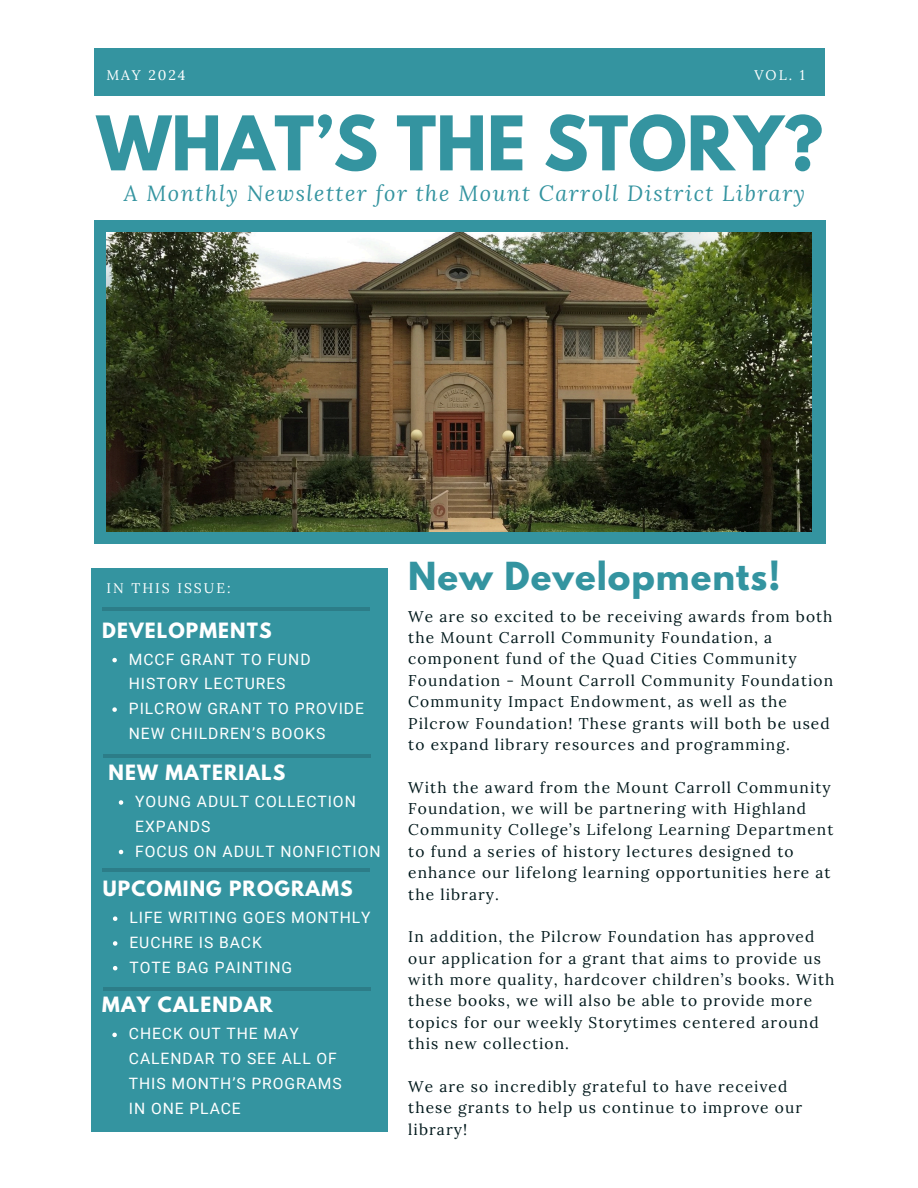
<style>
.page{position:relative;width:918px;height:1188px;background:#fff}
.page>*{position:absolute;margin:0;border:0;box-sizing:border-box;transform-origin:0 0}
.t1{font:700 66.6px "League Spartan";color:#3494a0}
.t2{font:700 34.2px "League Spartan";letter-spacing:.03em;color:#3494a0}
.t3{font:italic 21.75px "Lora";letter-spacing:.07em;color:#3494a0}
.t4{font:700 18.75px "League Spartan";letter-spacing:.06em;color:#fff}
.t5{font:15.6px/24.8px "Roboto";letter-spacing:.06em;color:#fff}
.t6{font:15.45px/21.3px "Lora";letter-spacing:.07em;color:#00181b}
.t7{font:13.95px "Lora";letter-spacing:.14em;color:#fff}
</style>
<div class="page">
<div style="left:92px;top:569px;width:296px;height:563px;background:#3494a0"></div>
<hr style="left:102px;top:608px;width:268px;height:3px;background:#000">
<hr style="left:103px;top:755px;width:268px;height:3px;background:#000">
<hr style="left:102px;top:868px;width:268px;height:3px;background:#000">
<hr style="left:103px;top:987px;width:268px;height:3px;background:#000">
<svg style="left:112px;top:658px;width:5px;height:4px"></svg>
<svg style="left:112px;top:707px;width:5px;height:5px"></svg>
<svg style="left:113px;top:916px;width:4px;height:5px"></svg>
<svg style="left:113px;top:941px;width:4px;height:5px"></svg>
<svg style="left:113px;top:966px;width:4px;height:4px"></svg>
<svg style="left:119px;top:800px;width:4px;height:5px"></svg>
<svg style="left:119px;top:850px;width:4px;height:4px"></svg>
<svg style="left:112px;top:1033px;width:5px;height:4px"></svg>
<div style="left:95px;top:221px;width:731px;height:323px;background:#3494a0"></div>
<img style="left:106px;top:233px;width:706px;height:299px">
<div style="left:95px;top:48px;width:730px;height:48px;background:#3494a0"></div>
<h4 class="t7" style="left:106px;top:66px;width:81px">MAY 2024</h4>
<p class="t7" style="left:755px;top:66px;width:52px">VOL. 1</p>
<p class="t1" style="left:97px;top:110px;width:728px">WHAT’S THE STORY?</p>
<p class="t3" style="left:124px;top:179px;width:683px">A Monthly Newsletter for the Mount Carroll District Library</p>
<p class="t7" style="left:107px;top:579px;width:125px">IN THIS ISSUE:</p>
<p class="t4" style="left:102px;top:621px;width:171px">DEVELOPMENTS</p>
<h5 class="t5" style="left:129px;top:647px;width:183px">MCCF GRANT TO FUND<br>HISTORY LECTURES</h5>
<h5 class="t5" style="left:129px;top:696px;width:237px">PILCROW GRANT TO PROVIDE<br>NEW CHILDREN’S BOOKS</h5>
<p class="t4" style="left:109px;top:763px;width:178px">NEW MATERIALS</p>
<h4 class="t5" style="left:135px;top:789px;width:222px">YOUNG ADULT COLLECTION<br>EXPANDS</h4>
<p class="t5" style="left:135px;top:839px;width:247px">FOCUS ON ADULT NONFICTION</p>
<h1 class="t4" style="left:103px;top:879px;width:251px">UPCOMING PROGRAMS</h1>
<h3 class="t5" style="left:129px;top:905px;width:243px">LIFE WRITING GOES MONTHLY</h3>
<p class="t5" style="left:129px;top:930px;width:134px">EUCHRE IS BACK</p>
<p class="t5" style="left:129px;top:955px;width:164px">TOTE BAG PAINTING</p>
<p class="t4" style="left:102px;top:996px;width:172px">MAY CALENDAR</p>
<h4 class="t5" style="left:129px;top:1022px;width:214px">CHECK OUT THE MAY<br>CALENDAR TO SEE ALL OF<br>THIS MONTH’S PROGRAMS<br>IN ONE PLACE</h4>
<h6 class="t2" style="left:408px;top:559px;width:374px">New Developments!</h6>
<h4 class="t6" style="left:408px;top:605px;width:426px">We are so excited to be receiving awards from both the Mount Carroll Community Foundation, a component fund of the Quad Cities Community Foundation - Mount Carroll Community Foundation Community Impact Endowment, as well as the Pilcrow Foundation! These grants will both be used to expand library resources and programming.</h4>
<p class="t6" style="left:408px;top:776px;width:427px">With the award from the Mount Carroll Community Foundation, we will be partnering with Highland Community College’s Lifelong Learning Department to fund a series of history lectures designed to enhance our lifelong learning opportunities here at the library.</p>
<h2 class="t6" style="left:408px;top:926px;width:428px">In addition, the Pilcrow Foundation has approved our application for a grant that aims to provide us with more quality, hardcover children’s books. With these books, we will also be able to provide more topics for our weekly Storytimes centered around this new collection.</h2>
<h6 class="t6" style="left:408px;top:1076px;width:395px">We are so incredibly grateful to have received these grants to help us continue to improve our library!</h6>
</div>
